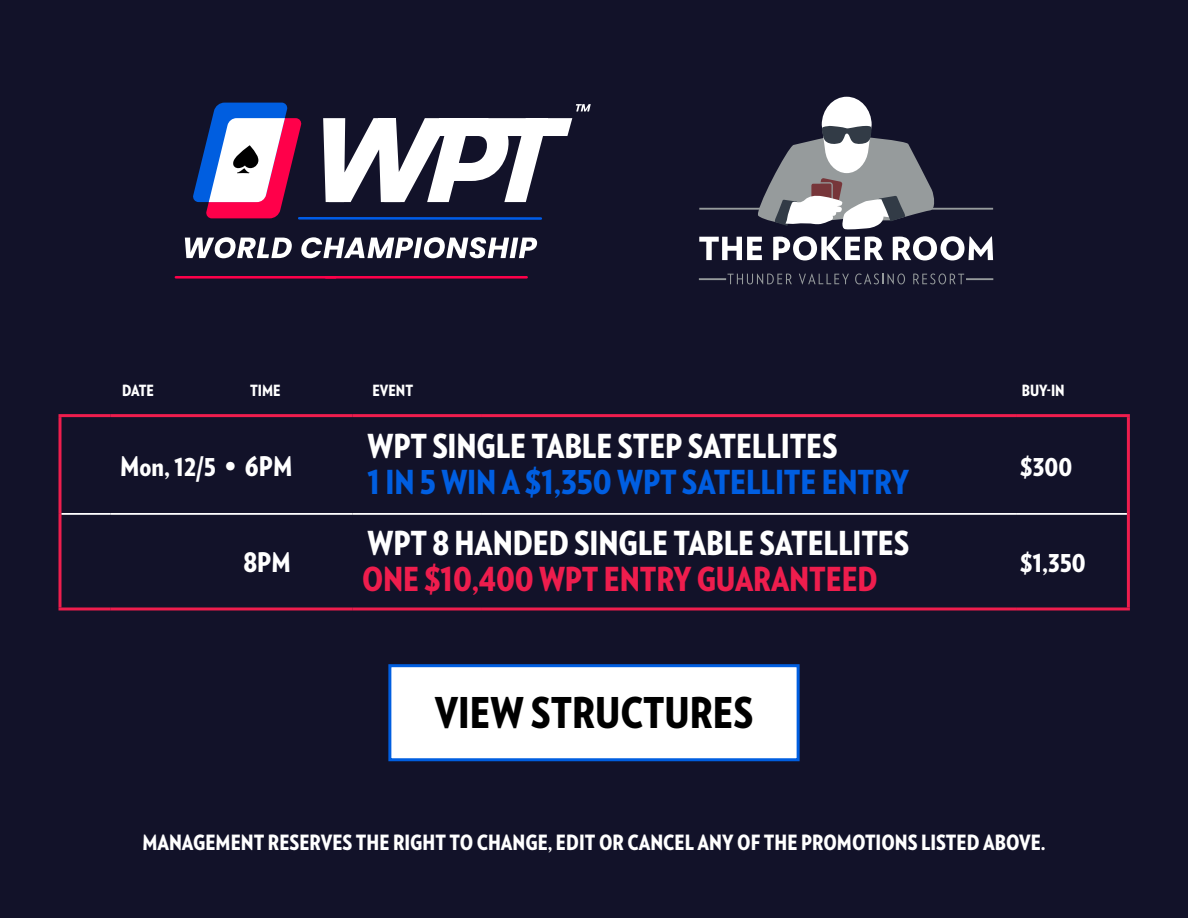
<style>
.page{position:relative;width:1188px;height:918px;background:#121229}
.page>*{position:absolute;margin:0;border:0;box-sizing:border-box;transform-origin:0 0}
.t1{font:900 42.3px "Verlag Condensed";color:#000}
.t2{font:900 33px "Verlag Condensed";letter-spacing:-.005em;color:#fff}
.t3{font:900 33px "Verlag Condensed";letter-spacing:-.005em;color:#005ee1}
.t4{font:900 33px "Verlag Condensed";letter-spacing:-.005em;color:#ee1d4d}
.t5{font:900 27px "Verlag Condensed";color:#fff}
.t6{font:900 21px "Verlag Condensed";color:#fff}
.t7{font:900 15.45px "Verlag Condensed";color:#fff}
</style>
<div class="page">
<hr style="left:298px;top:217px;width:244px;height:3px;background:#005ce8">
<hr style="left:325px;top:276px;width:203px;height:3px;background:#ff004a">
<hr style="left:175px;top:276px;width:162px;height:3px;background:#ff004a">
<svg style="left:193px;top:103px;width:109px;height:115px"></svg>
<svg style="left:323px;top:118px;width:249px;height:84px"></svg>
<svg style="left:576px;top:104px;width:15px;height:7px"></svg>
<svg style="left:185px;top:237px;width:107px;height:21px"></svg>
<svg style="left:301px;top:237px;width:236px;height:21px"></svg>
<svg style="left:62px;top:417px;width:1065px;height:96px"></svg>
<hr style="left:59px;top:414px;width:52px;height:3px;background:#ee1d4d">
<hr style="left:59px;top:417px;width:3px;height:97px;background:#ee1d4d">
<hr style="left:111px;top:414px;width:242px;height:3px;background:#ee1d4d">
<hr style="left:353px;top:414px;width:128px;height:3px;background:#ee1d4d">
<hr style="left:481px;top:414px;width:535px;height:3px;background:#ee1d4d">
<hr style="left:1016px;top:414px;width:114px;height:3px;background:#ee1d4d">
<hr style="left:1127px;top:417px;width:3px;height:97px;background:#ee1d4d">
<hr style="left:59px;top:514px;width:3px;height:93px;background:#ee1d4d">
<hr style="left:1127px;top:514px;width:3px;height:93px;background:#ee1d4d">
<hr style="left:59px;top:607px;width:52px;height:3px;background:#ee1d4d">
<hr style="left:111px;top:607px;width:242px;height:3px;background:#ee1d4d">
<hr style="left:353px;top:607px;width:128px;height:3px;background:#ee1d4d">
<hr style="left:481px;top:607px;width:535px;height:3px;background:#ee1d4d">
<hr style="left:1016px;top:607px;width:114px;height:3px;background:#ee1d4d">
<hr style="left:62px;top:513px;width:49px;height:2px;background:#fff">
<hr style="left:111px;top:513px;width:242px;height:2px;background:#fff">
<hr style="left:353px;top:513px;width:128px;height:2px;background:#fff">
<hr style="left:481px;top:513px;width:535px;height:2px;background:#fff">
<hr style="left:1016px;top:513px;width:111px;height:2px;background:#fff">
<div style="left:388px;top:664px;width:412px;height:97px;background:#fff;border:3px solid #005ee0"></div>
<hr style="left:699px;top:208px;width:294px;height:2px;background:#969b9c">
<svg style="left:699px;top:237px;width:63px;height:23px"></svg>
<svg style="left:773px;top:236px;width:110px;height:24px"></svg>
<svg style="left:893px;top:236px;width:100px;height:24px"></svg>
<svg style="left:754px;top:97px;width:182px;height:133px"></svg>
<hr style="left:966px;top:278px;width:27px;height:2px;background:#969b9c">
<svg style="left:728px;top:274px;width:64px;height:10px"></svg>
<svg style="left:799px;top:274px;width:50px;height:10px"></svg>
<svg style="left:855px;top:274px;width:50px;height:10px"></svg>
<svg style="left:913px;top:274px;width:51px;height:10px"></svg>
<hr style="left:699px;top:278px;width:27px;height:2px;background:#969b9c">
<p class="t7" style="left:122px;top:378px;width:33px">DATE</p>
<p class="t7" style="left:250px;top:378px;width:32px">TIME</p>
<p class="t7" style="left:372px;top:379px;width:42px">EVENT</p>
<p class="t7" style="left:1022px;top:379px;width:44px">BUY-IN</p>
<p class="t5" style="left:120px;top:445px;width:174px">Mon, 12/5 • 6PM</p>
<p class="t5" style="left:243px;top:541px;width:49px">8PM</p>
<h2 class="t2" style="left:368px;top:421px;width:471px">WPT SINGLE TABLE STEP SATELLITES</h2>
<h2 class="t3" style="left:368px;top:457px;width:543px">1 IN 5 WIN A $1,350 WPT SATELLITE ENTRY</h2>
<h2 class="t2" style="left:368px;top:517px;width:543px">WPT 8 HANDED SINGLE TABLE SATELLITES</h2>
<h2 class="t4" style="left:362px;top:553px;width:517px">ONE $10,400 WPT ENTRY GUARANTEED</h2>
<h1 class="t1" style="left:435px;top:680px;width:320px">VIEW STRUCTURES</h1>
<p class="t5" style="left:1020px;top:445px;width:53px">$300</p>
<p class="t5" style="left:1020px;top:541px;width:67px">$1,350</p>
<p class="t6" style="left:142px;top:826px;width:905px">MANAGEMENT RESERVES THE RIGHT TO CHANGE, EDIT OR CANCEL ANY OF THE PROMOTIONS LISTED ABOVE.</p>
</div>
